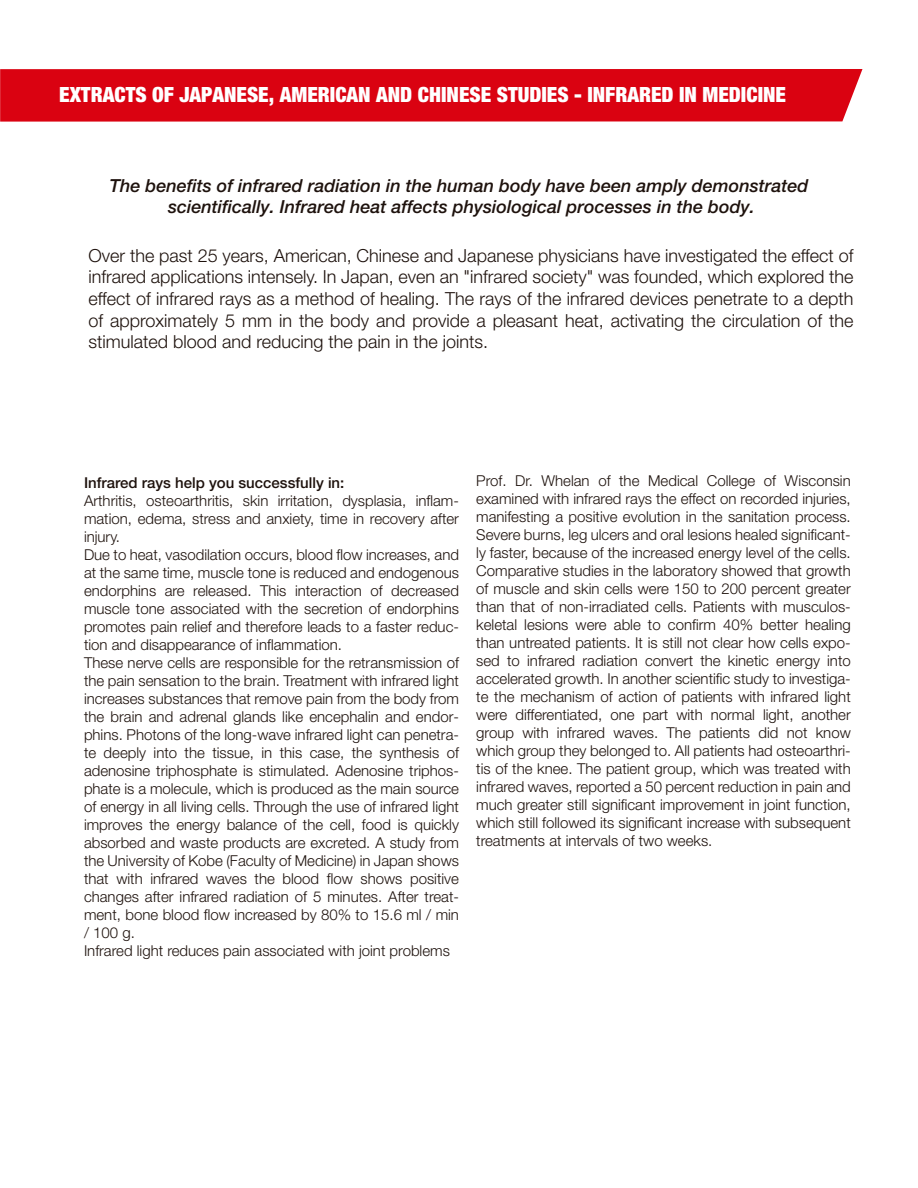
<style>
.page{position:relative;width:918px;height:1188px;background:#fff}
.page>*{position:absolute;margin:0;border:0;box-sizing:border-box;transform-origin:0 0}
.t1{font:900 condensed 21px "Helvetica Neue LT Std";color:#fff}
.t2{font:300 18px/21.6px "Helvetica Neue LT Std";color:#1e120d;text-align:justify}
.t3{font:italic 500 18px/21.6px "Helvetica Neue LT Std";color:#1e120d;text-align:center}
.t4{font:300 15px/18px "Helvetica Neue LT Std";color:#1e120d}
.t5{font:500 15px "Helvetica Neue LT Std";color:#1e120d}
</style>
<div class="page">
<div style="left:0;top:69px;width:863px;height:53px;background:#da0211"></div>
<h1 class="t1" style="left:59px;top:82px;width:728px">EXTRACTS OF JAPANESE, AMERICAN AND CHINESE STUDIES - INFRARED IN MEDICINE</h1>
<p class="t3" style="left:109px;top:174px;width:701px">The benefits of infrared radiation in the human body have been amply demonstrated scientifically. Infrared heat affects physiological processes in the body.</p>
<p class="t2" style="left:88px;top:244px;width:767px">Over the past 25 years, American, Chinese and Japanese physicians have investigated the effect of infrared applications intensely. In Japan, even an "infrared society" was founded, which explored the effect of infrared rays as a method of healing. The rays of the infrared devices penetrate to a depth of approximately 5 mm in the body and provide a pleasant heat, activating the circulation of the stimulated blood and reducing the pain in the joints.</p>
<p class="t5" style="left:84px;top:473px;width:262px">Infrared rays help you successfully in:</p>
<p class="t4" style="left:84px;top:491px;width:377px">Arthritis, osteoarthritis, skin irritation, dysplasia, inflam&shy;mation, edema, stress and anxiety, time in recovery after injury.<br>Due to heat, vasodilation occurs, blood flow increases, and at the same time, muscle tone is reduced and endogenous endorphins are released. This interaction of decreased muscle tone associated with the secretion of endorphins promotes pain relief and therefore leads to a faster reduc&shy;tion and disappearance of inflammation.<br>These nerve cells are responsible for the retransmission of the pain sensation to the brain. Treatment with infrared light increases substances that remove pain from the body from the brain and adrenal glands like encephalin and endor&shy;phins. Photons of the long-wave infrared light can penetra&shy;te deeply into the tissue, in this case, the synthesis of adenosine triphosphate is stimulated. Adenosine triphos&shy;phate is a molecule, which is produced as the main source of energy in all living cells. Through the use of infrared light improves the energy balance of the cell, food is quickly absorbed and waste products are excreted. A study from the University of Kobe (Faculty of Medicine) in Japan shows that with infrared waves the blood flow shows positive changes after infrared radiation of 5 minutes. After treat&shy;ment, bone blood flow increased by 80% to 15.6 ml / min / 100 g.<br>Infrared light reduces pain associated with joint problems</p>
<p class="t4" style="left:476px;top:471px;width:376px;text-align:justify">Prof. Dr. Whelan of the Medical College of Wisconsin examined with infrared rays the effect on recorded injuries, manifesting a positive evolution in the sanitation process.<br>Severe burns, leg ulcers and oral lesions healed significant&shy;ly faster, because of the increased energy level of the cells.<br>Comparative studies in the laboratory showed that growth of muscle and skin cells were 150 to 200 percent greater than that of non-irradiated cells. Patients with musculos&shy;keletal lesions were able to confirm 40% better healing than untreated patients. It is still not clear how cells expo&shy;sed to infrared radiation convert the kinetic energy into accelerated growth. In another scientific study to investiga&shy;te the mechanism of action of patients with infrared light were differentiated, one part with normal light, another group with infrared waves. The patients did not know which group they belonged to. All patients had osteoarthri&shy;tis of the knee. The patient group, which was treated with infrared waves, reported a 50 percent reduction in pain and much greater still significant improvement in joint function, which still followed its significant increase with subsequent treatments at intervals of two weeks.</p>
</div>
